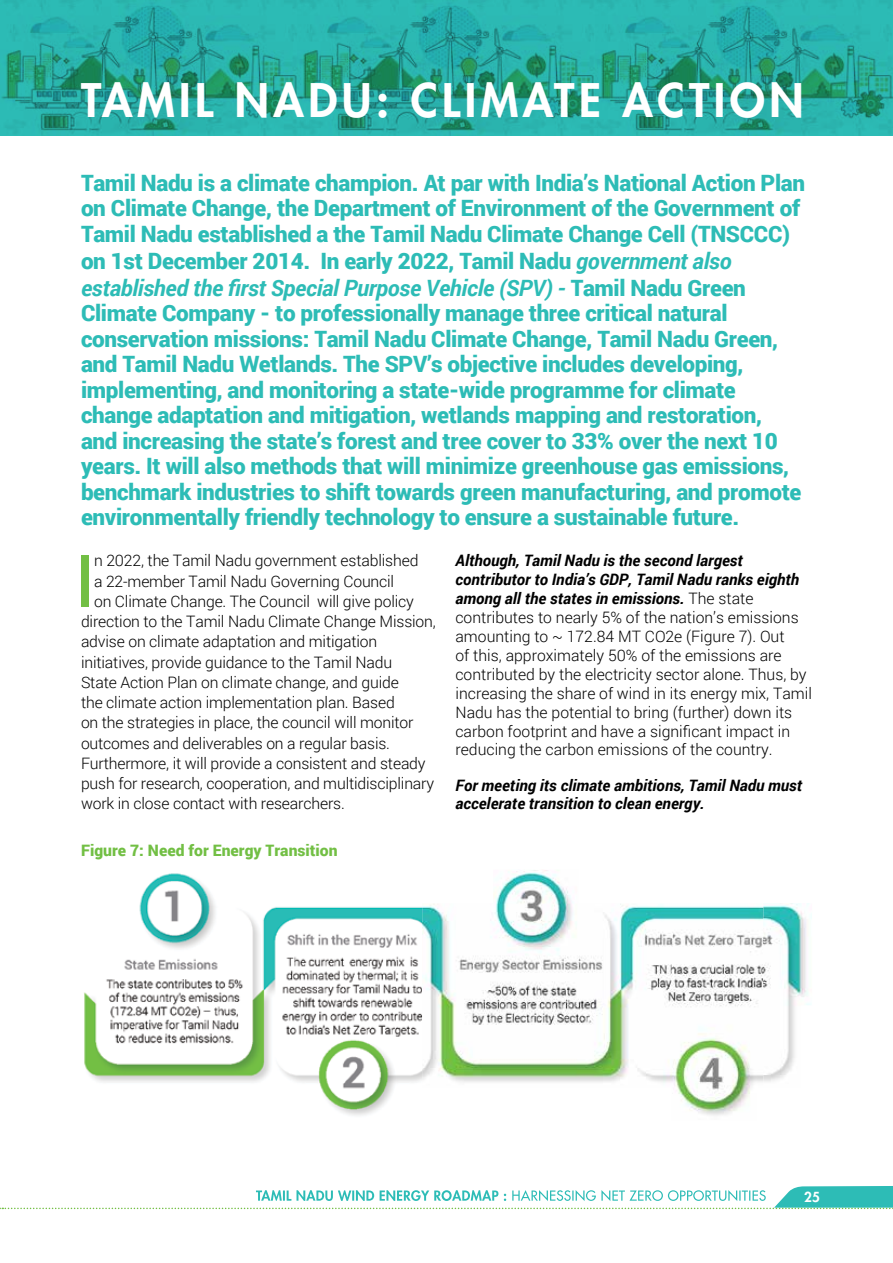
<style>
.page{position:relative;width:893px;height:1263px;background:#fff}
.page>*{position:absolute;margin:0;border:0;box-sizing:border-box;transform-origin:0 0}
.t1{font:71.85px "Roboto";color:#72bf44}
.t2{font:800 45px "Futura LT";letter-spacing:.1em;color:#fff}
.t3{font:900 22.5px/25.7px "Roboto";letter-spacing:-.015em;color:#2dbcb6}
.t4{font:300 15.75px/18.9px "Roboto";letter-spacing:-.01em;color:#000}
.t5{font:italic 700 15.75px/18.9px "Roboto";color:#000}
.t6{font:900 15.75px "Roboto";color:#72bf44}
.t7{font:800 13.5px "Futura LT";color:#fff}
.s1{font-weight:700;font-style:italic}
</style>
<div class="page">
<img style="left:0;top:0;width:298px;height:136px">
<img style="left:298px;top:0;width:297px;height:136px">
<img style="left:595px;top:0;width:298px;height:136px">
<svg style="left:0;top:1186px;width:893px;height:23px"></svg>
<img style="left:84px;top:870px;width:679px;height:246px">
<img style="left:763px;top:903px;width:49px;height:179px">
<h2 class="t2" style="left:81px;top:70px;width:724px">TAMIL NADU: CLIMATE ACTION</h2>
<p class="t3" style="left:81px;top:169px;width:726px">Tamil Nadu is a climate champion. At par with India’s National Action Plan on Climate Change, the Department of Environment of the Government of Tamil Nadu established a the Tamil Nadu Climate Change Cell (TNSCCC) on 1st December 2014. In early 2022, Tamil Nadu <span class="s1">government also established the first Special Purpose Vehicle (SPV) -</span> Tamil Nadu Green Climate Company - to professionally manage three critical natural conservation missions: Tamil Nadu Climate Change, Tamil Nadu Green, and Tamil Nadu Wetlands. The SPV’s objective includes developing, implementing, and monitoring a state-wide programme for climate change adaptation and mitigation, wetlands mapping and restoration,<br>and increasing the state’s forest and tree cover to 33% over the next 10 years. It will also methods that will minimize greenhouse gas emissions, benchmark industries to shift towards green manufacturing, and promote environmentally friendly technology to ensure a sustainable future.</p>
<h1 class="t1" style="left:74px;top:531px;width:22px">I</h1>
<p class="t4" style="left:94px;top:551px;width:326px">n 2022, the Tamil Nadu government established</p>
<p class="t4" style="left:94px;top:571px;width:302px">a 22-member Tamil Nadu Governing Council</p>
<p class="t4" style="left:94px;top:591px;width:321px">on Climate Change. The Council will give policy</p>
<p class="t4" style="left:81px;top:612px;width:356px">direction to the Tamil Nadu Climate Change Mission,</p>
<p class="t4" style="left:81px;top:632px;width:298px">advise on climate adaptation and mitigation</p>
<p class="t4" style="left:81px;top:652px;width:313px">initiatives, provide guidance to the Tamil Nadu</p>
<p class="t4" style="left:81px;top:672px;width:319px">State Action Plan on climate change, and guide</p>
<p class="t4" style="left:81px;top:693px;width:315px">the climate action implementation plan. Based</p>
<p class="t4" style="left:81px;top:713px;width:334px">on the strategies in place, the council will monitor</p>
<p class="t4" style="left:81px;top:733px;width:311px">outcomes and deliverables on a regular basis.</p>
<p class="t4" style="left:81px;top:753px;width:346px">Furthermore, it will provide a consistent and steady</p>
<p class="t4" style="left:81px;top:774px;width:355px">push for research, cooperation, and multidisciplinary</p>
<p class="t4" style="left:81px;top:794px;width:265px">work in close contact with researchers.</p>
<p class="t6" style="left:81px;top:839px;width:258px">Figure 7: Need for Energy Transition</p>
<p class="t4" style="left:455px;top:551px;width:358px"><span class="s1">Although, Tamil Nadu is the second largest contributor to India’s GDP, Tamil Nadu ranks eighth among all the states in emissions.</span> The state contributes to nearly 5% of the nation’s emissions amounting to ~ 172.84 MT CO2e (Figure 7). Out<br>of this, approximately 50% of the emissions are contributed by the electricity sector alone. Thus, by increasing the share of wind in its energy mix, Tamil Nadu has the potential to bring (further) down its carbon footprint and have a significant impact in reducing the carbon emissions of the country.</p>
<p class="t5" style="left:455px;top:775px;width:348px">For meeting its climate ambitions, Tamil Nadu must accelerate transition to clean energy.</p>
<p class="t7" style="left:804px;top:1188px;width:17px">25</p>
</div>
